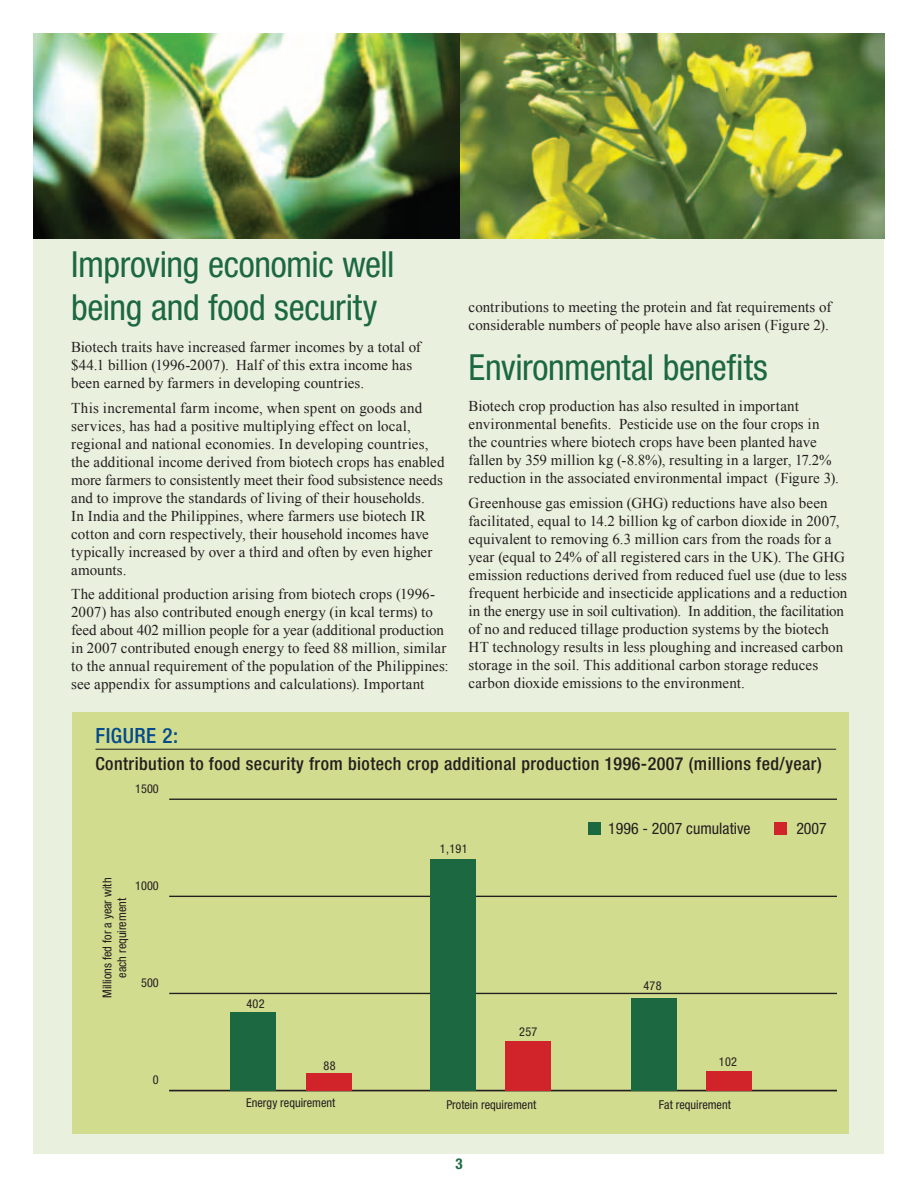
<style>
.page{position:relative;width:918px;height:1188px;background:#fff}
.page>*{position:absolute;margin:0;border:0;box-sizing:border-box;transform-origin:0 0}
.t1{font:condensed 36px/43.2px "Helvetica Neue";letter-spacing:-.01em;color:#1c6841}
.t2{font:500 condensed 21px "Helvetica Neue";color:#034a8c}
.t3{font:500 condensed 18px "Helvetica Neue";letter-spacing:.025em;color:#231f20}
.t4{font:condensed 15.9px "Helvetica Neue";color:#231f20}
.t5{font:15px/18px "Times New Roman";letter-spacing:.005em;color:#231f20}
.t6{font:700 condensed 15px "Helvetica Neue";color:#1c6841}
.t7{font:condensed 12.3px/14.7px "Helvetica Neue";color:#231f20;text-align:center}
</style>
<div class="page">
<div style="left:34px;top:34px;width:850px;height:1120px;background:#eaf0de"></div>
<div style="left:72px;top:712px;width:777px;height:422px;background:#d1dc8e"></div>
<img style="left:34px;top:34px;width:427px;height:204px">
<img style="left:461px;top:34px;width:423px;height:204px">
<hr style="left:95px;top:749px;width:741px;height:1px;background:#231f20">
<hr style="left:169px;top:1090px;width:668px;height:1px;background:#231f20">
<hr style="left:169px;top:993px;width:668px;height:1px;background:#231f20">
<hr style="left:169px;top:896px;width:668px;height:1px;background:#231f20">
<hr style="left:169px;top:799px;width:668px;height:1px;background:#231f20">
<div style="left:707px;top:1071px;width:45px;height:20px;background:#d1232a"></div>
<div style="left:631px;top:998px;width:46px;height:93px;background:#1c6841"></div>
<div style="left:506px;top:1041px;width:45px;height:50px;background:#d1232a"></div>
<div style="left:431px;top:859px;width:45px;height:232px;background:#1c6841"></div>
<div style="left:306px;top:1073px;width:45px;height:18px;background:#d1232a"></div>
<div style="left:230px;top:1012px;width:45px;height:79px;background:#1c6841"></div>
<div style="left:774px;top:822px;width:13px;height:13px;background:#d1232a"></div>
<div style="left:588px;top:822px;width:13px;height:13px;background:#1c6841"></div>
<h1 class="t1" style="left:71px;top:243px;width:325px">Improving economic well being and food security</h1>
<p class="t5" style="left:71px;top:338px;width:351px">Biotech traits have increased farmer incomes by a total of $44.1 billion (1996-2007). Half of this extra income has been earned by farmers in developing countries.</p>
<p class="t5" style="left:71px;top:398px;width:375px">This incremental farm income, when spent on goods and services, has had a positive multiplying effect on local, regional and national economies. In developing countries, the additional income derived from biotech crops has enabled more farmers to consistently meet their food subsistence needs and to improve the standards of living of their households.<br>In India and the Philippines, where farmers use biotech IR cotton and corn respectively, their household incomes have typically increased by over a third and often by even higher amounts.</p>
<p class="t5" style="left:71px;top:585px;width:379px">The additional production arising from biotech crops (1996- 2007) has also contributed enough energy (in kcal terms) to feed about 402 million people for a year (additional production in 2007 contributed enough energy to feed 88 million, similar to the annual requirement of the population of the Philippines: see appendix for assumptions and calculations). Important</p>
<p class="t5" style="left:469px;top:297px;width:364px">contributions to meeting the protein and fat requirements of considerable numbers of people have also arisen (Figure 2).</p>
<h1 class="t1" style="left:469px;top:345px;width:301px">Environmental benefits</h1>
<p class="t5" style="left:469px;top:397px;width:372px">Biotech crop production has also resulted in important environmental benefits. Pesticide use on the four crops in the countries where biotech crops have been planted have fallen by 359 million kg (-8.8%), resulting in a larger, 17.2% reduction in the associated environmental impact (Figure 3).</p>
<p class="t5" style="left:469px;top:494px;width:380px">Greenhouse gas emission (GHG) reductions have also been facilitated, equal to 14.2 billion kg of carbon dioxide in 2007, equivalent to removing 6.3 million cars from the roads for a year (equal to 24% of all registered cars in the UK). The GHG emission reductions derived from reduced fuel use (due to less frequent herbicide and insecticide applications and a reduction in the energy use in soil cultivation). In addition, the facilitation of no and reduced tillage production systems by the biotech HT technology results in less ploughing and increased carbon storage in the soil. This additional carbon storage reduces carbon dioxide emissions to the environment.</p>
<h2 class="t2" style="left:95px;top:723px;width:84px">FIGURE 2:</h2>
<p class="t3" style="left:95px;top:753px;width:728px">Contribution to food security from biotech crop additional production 1996-2007 (millions fed/year)</p>
<p class="t7" style="left:135px;top:781px;width:25px">1500</p>
<p class="t7" style="left:100px;top:998px;width:122px;rotate:-90deg">Millions fed for a year with each requirement</p>
<p class="t7" style="left:135px;top:878px;width:25px">1000</p>
<p class="t7" style="left:141px;top:976px;width:19px">500</p>
<p class="t7" style="left:153px;top:1073px;width:7px">0</p>
<p class="t7" style="left:246px;top:996px;width:20px">402</p>
<p class="t7" style="left:324px;top:1058px;width:14px">88</p>
<p class="t7" style="left:440px;top:841px;width:29px">1,191</p>
<p class="t7" style="left:519px;top:1024px;width:20px">257</p>
<p class="t4" style="left:608px;top:819px;width:144px">1996 - 2007 cumulative</p>
<p class="t4" style="left:796px;top:819px;width:32px">2007</p>
<p class="t7" style="left:643px;top:979px;width:20px">478</p>
<p class="t7" style="left:719px;top:1054px;width:20px">102</p>
<p class="t7" style="left:246px;top:1096px;width:91px">Energy requirement</p>
<p class="t7" style="left:446px;top:1097px;width:91px">Protein requirement</p>
<p class="t7" style="left:659px;top:1097px;width:73px">Fat requirement</p>
<p class="t6" style="left:455px;top:1155px;width:9px">3</p>
</div>
